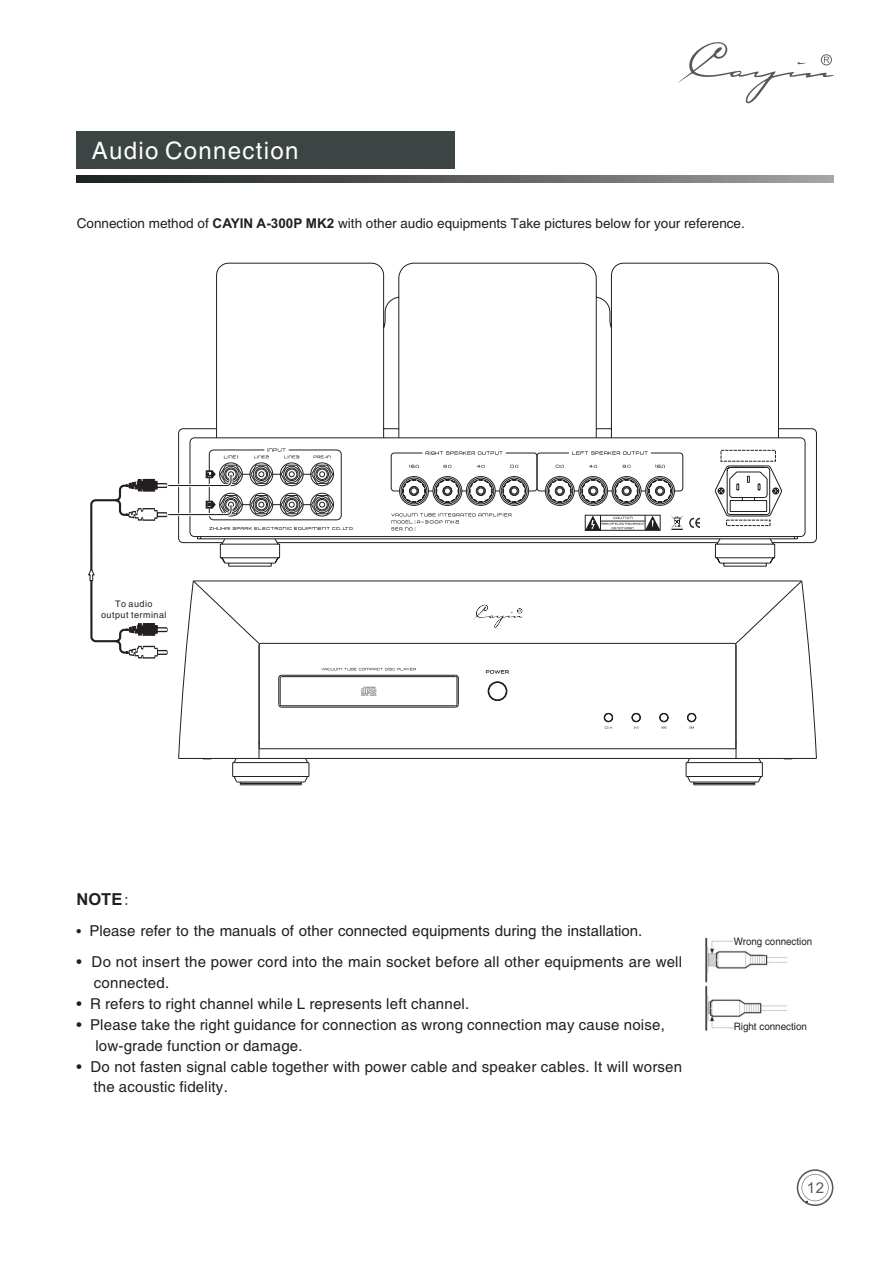
<style>
.page{position:relative;width:893px;height:1263px;background:#fff}
.page>*{position:absolute;margin:0;border:0;box-sizing:border-box;transform-origin:0 0}
.t1{font:24px "Helvetica";letter-spacing:.055em;color:#fff}
.t2{font:700 16.5px "Helvetica";color:#231f20}
.t3{font:15px/31.2px "Helvetica";letter-spacing:.015em;color:#231f20}
.t4{font:15px "Arial";color:#57585a}
.t5{font:13.5px "Helvetica";color:#231f20}
.t6{font:10.2px "Helvetica";color:#231f20;scale:.95 1}
.t7{font:10.2px "Helvetica";color:#231f20;scale:.96 1}
.t8{font:9px/10.4px "Helvetica";letter-spacing:.055em;color:#231f20;text-align:center}
.s1{font-weight:700}
.s2{font-family:"Sim Sun";font-weight:400}
</style>
<div class="page">
<svg style="left:797px;top:1169px;width:36px;height:37px"></svg>
<svg style="left:678px;top:42px;width:155px;height:62px"></svg>
<div style="left:77px;top:131px;width:378px;height:38px;background:#3c4444"></div>
<svg style="left:77px;top:176px;width:756px;height:6px;background:#5c5e5d"></svg>
<img style="left:705px;top:938px;width:82px;height:93px">
<svg style="left:216px;top:262px;width:563px;height:166px"></svg>
<svg style="left:715px;top:543px;width:60px;height:24px"></svg>
<svg style="left:178px;top:428px;width:639px;height:115px"></svg>
<svg style="left:189px;top:437px;width:617px;height:100px"></svg>
<svg style="left:714px;top:465px;width:68px;height:52px"></svg>
<div style="left:721px;top:450px;width:55px;height:11px;border:1px dashed #231f20"></div>
<div style="left:726px;top:520px;width:44px;height:6px;border:1px dashed #231f20"></div>
<hr style="left:694px;top:784px;width:61px;height:1px;background:#231f20">
<hr style="left:694px;top:783px;width:61px;height:1px;background:#231f20">
<hr style="left:691px;top:782px;width:67px;height:1px;background:#231f20">
<hr style="left:686px;top:776px;width:76px;height:1px;background:#231f20">
<hr style="left:686px;top:762px;width:76px;height:1px;background:#231f20">
<hr style="left:259px;top:758px;width:477px;height:1px;background:#231f20">
<hr style="left:259px;top:748px;width:477px;height:1px;background:#231f20">
<hr style="left:261px;top:643px;width:473px;height:1px;background:#231f20">
<hr style="left:193px;top:580px;width:609px;height:1px;background:#231f20">
<svg style="left:733px;top:580px;width:84px;height:205px"></svg>
<svg style="left:88px;top:448px;width:612px;height:337px"></svg>
<h1 class="t1" style="left:92px;top:141px;width:208px">Audio Connection</h1>
<p class="t5" style="left:77px;top:218px;width:670px">Connection method of <span class="s1">CAYIN A-300P MK2</span> with other audio equipments Take pictures below for your reference.</p>
<p class="t8" style="left:101px;top:600px;width:67px">To audio output terminal</p>
<p class="t2" style="left:77px;top:893px;width:56px">NOTE<span class="s2">:</span></p>
<p class="t3" style="left:90px;top:917px;width:594px">Please refer to the manuals of other connected equipments during the installation.<br>Do not insert the power cord into the main socket before all other equipments are well</p>
<p class="t3" style="left:94px;top:969px;width:77px">connected.</p>
<p class="t3" style="left:90px;top:989px;width:381px">R refers to right channel while L represents left channel.</p>
<p class="t3" style="left:90px;top:1010px;width:576px">Please take the right guidance for connection as wrong connection may cause noise,</p>
<p class="t3" style="left:95px;top:1031px;width:209px">low-grade function or damage.</p>
<p class="t3" style="left:91px;top:1052px;width:593px">Do not fasten signal cable together with power cable and speaker cables. It will worsen</p>
<p class="t3" style="left:93px;top:1073px;width:136px">the acoustic fidelity.</p>
<p class="t5" style="left:76px;top:926px;width:6px">•</p>
<p class="t3" style="left:76px;top:948px;width:7px">•</p>
<p class="t3" style="left:76px;top:995px;width:7px;line-height:20.9px">• •</p>
<p class="t3" style="left:76px;top:1052px;width:7px">•</p>
<p class="t6" style="left:734px;top:938px;width:84px">Wrong connection</p>
<p class="t7" style="left:734px;top:1023px;width:78px">Right connection</p>
<p class="t4" style="left:807px;top:1182px;width:19px">12</p>
</div>
